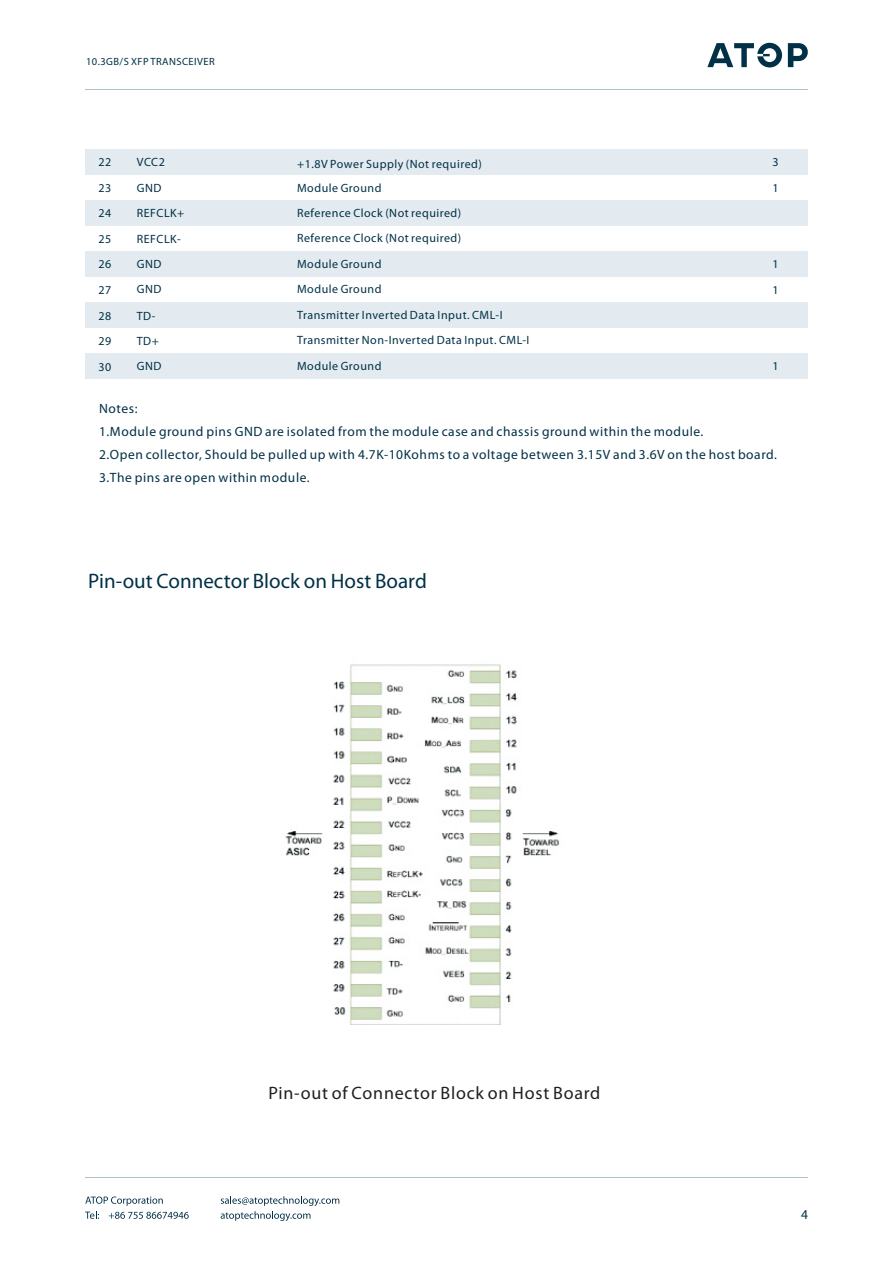
<style>
.page{position:relative;width:893px;height:1263px;background:#fff}
.page>*{position:absolute;margin:0;border:0;box-sizing:border-box;transform-origin:0 0}
.t1{font:21px "Myriad Pro";color:#003146}
.t2{font:18px "Myriad Pro";letter-spacing:.04em;color:#231f20}
.t3{font:13.5px/23.2px "Myriad Pro";letter-spacing:.04em;color:#003146}
.t4{font:12px/25.5px "Myriad Pro";letter-spacing:.04em;color:#003146}
.t5{font:10.5px "Myriad Pro";letter-spacing:.04em;color:#003146}
</style>
<div class="page">
<hr style="left:85px;top:1177px;width:723px;height:1px;background:#aec1cd">
<svg style="left:85px;top:1196px;width:104px;height:23px"></svg>
<svg style="left:221px;top:1196px;width:118px;height:25px"></svg>
<div style="left:753px;top:149px;width:55px;height:26px;background:#e4ebf0"></div>
<div style="left:289px;top:149px;width:464px;height:26px;background:#e4ebf0"></div>
<div style="left:128px;top:149px;width:161px;height:26px;background:#e4ebf0"></div>
<div style="left:85px;top:149px;width:43px;height:26px;background:#e4ebf0"></div>
<div style="left:753px;top:200px;width:55px;height:26px;background:#e4ebf0"></div>
<div style="left:289px;top:200px;width:464px;height:26px;background:#e4ebf0"></div>
<div style="left:128px;top:200px;width:161px;height:26px;background:#e4ebf0"></div>
<div style="left:85px;top:200px;width:43px;height:26px;background:#e4ebf0"></div>
<div style="left:753px;top:251px;width:55px;height:26px;background:#e4ebf0"></div>
<div style="left:289px;top:251px;width:464px;height:26px;background:#e4ebf0"></div>
<div style="left:128px;top:251px;width:161px;height:26px;background:#e4ebf0"></div>
<div style="left:85px;top:251px;width:43px;height:26px;background:#e4ebf0"></div>
<div style="left:753px;top:302px;width:55px;height:26px;background:#e4ebf0"></div>
<div style="left:289px;top:302px;width:464px;height:26px;background:#e4ebf0"></div>
<div style="left:128px;top:302px;width:161px;height:26px;background:#e4ebf0"></div>
<div style="left:85px;top:302px;width:43px;height:26px;background:#e4ebf0"></div>
<div style="left:753px;top:353px;width:55px;height:26px;background:#e4ebf0"></div>
<div style="left:289px;top:353px;width:464px;height:26px;background:#e4ebf0"></div>
<div style="left:128px;top:353px;width:161px;height:26px;background:#e4ebf0"></div>
<div style="left:85px;top:353px;width:43px;height:26px;background:#e4ebf0"></div>
<img style="left:285px;top:664px;width:275px;height:360px">
<hr style="left:85px;top:89px;width:723px;height:1px;background:#aec1cd">
<svg style="left:707px;top:43px;width:101px;height:24px"></svg>
<p class="t5" style="left:86px;top:57px;width:130px">10.3GB/S XFP TRANSCEIVER</p>
<p class="t4" style="left:772px;top:150px;width:8px">3<br>1</p>
<p class="t4" style="left:99px;top:151px;width:14px;text-align:justify">22<br>23<br>24<br>25<br>26<br>27<br>28<br>29<br>30</p>
<p class="t4" style="left:137px;top:151px;width:49px;line-height:25px">VCC2<br>GND<br>REFCLK+</p>
<p class="t4" style="left:297px;top:153px;width:186px;line-height:23.7px">+1.8V Power Supply (Not required)<br>Module Ground</p>
<p class="t4" style="left:297px;top:201px;width:234px">Reference Clock (Not required)<br>Reference Clock (Not required)<br>Module Ground<br>Module Ground<br>Transmitter Inverted Data Input. CML-I<br>Transmitter Non-Inverted Data Input. CML-I<br>Module Ground</p>
<p class="t4" style="left:137px;top:228px;width:45px;line-height:24.3px">REFCLK-<br>GND</p>
<p class="t4" style="left:137px;top:277px;width:26px">GND</p>
<p class="t4" style="left:137px;top:304px;width:26px;line-height:24.9px">TD-<br>TD+<br>GND</p>
<p class="t4" style="left:772px;top:252px;width:8px">1<br>1</p>
<p class="t4" style="left:772px;top:354px;width:8px">1</p>
<p class="t3" style="left:99px;top:398px;width:679px">Notes:<br>1.Module ground pins GND are isolated from the module case and chassis ground within the module.<br>2.Open collector, Should be pulled up with 4.7K-10Kohms to a voltage between 3.15V and 3.6V on the host board.<br>3.The pins are open within module.</p>
<h1 class="t1" style="left:88px;top:572px;width:340px">Pin-out Connector Block on Host Board</h1>
<h2 class="t2" style="left:268px;top:1085px;width:333px">Pin-out of Connector Block on Host Board</h2>
<p class="t3" style="left:801px;top:1204px;width:8px">4</p>
</div>
